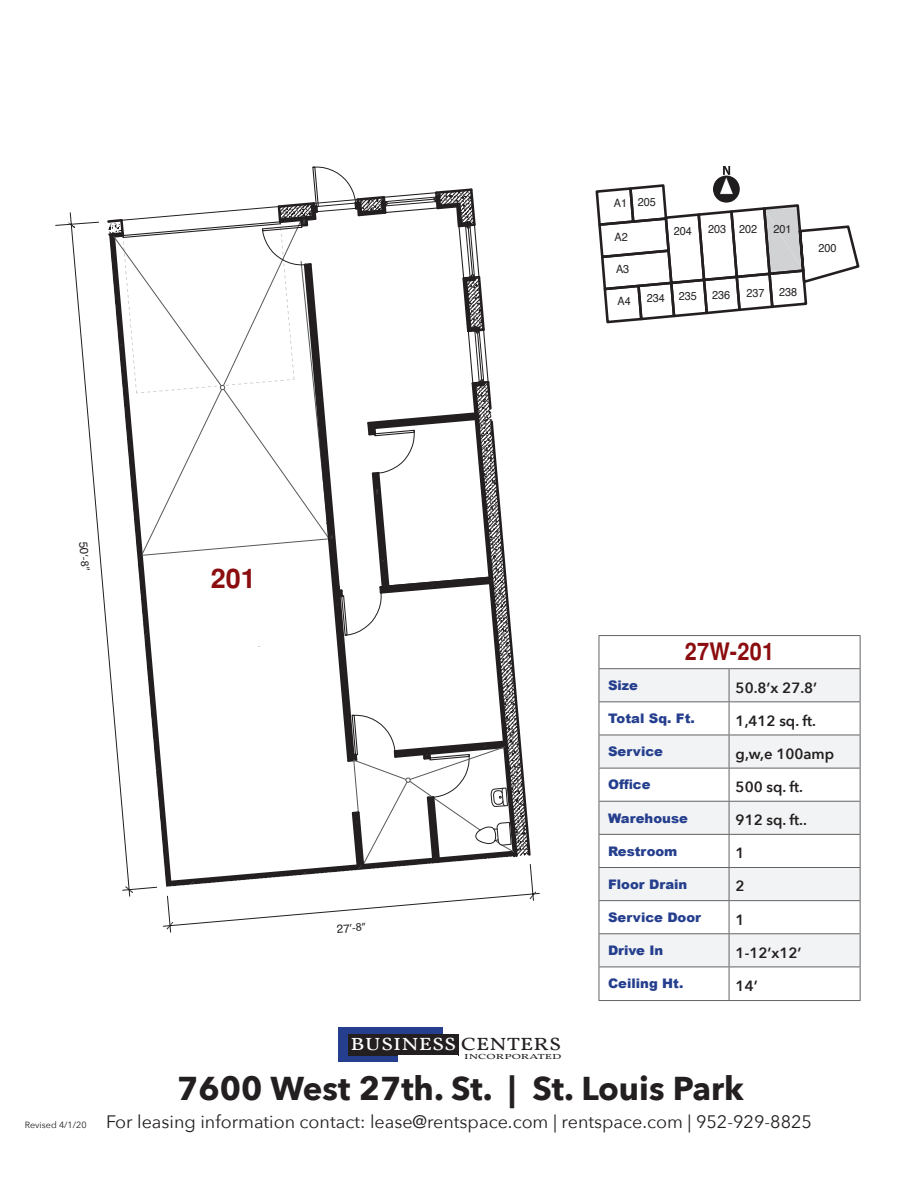
<style>
.page{position:relative;width:918px;height:1188px;background:#fff}
.page>*{position:absolute;margin:0;border:0;box-sizing:border-box;transform-origin:0 0}
.t1{font:700 33px "Avenir Next";color:#231f20}
.t2{font:700 27px "Helvetica";color:#8b0d10}
.t3{font:700 24.15px "Helvetica";letter-spacing:.01em;color:#8b0d10;scale:.9 1}
.t4{font:18px "Avenir Next";color:#231f20}
.t5{font:18px "Vollkorn";color:#fff;scale:1.27 1}
.t6{font:600 14.85px "Avenir Next";color:#231f20}
.t7{font:900 13.2px "Arial";color:#253f8e}
.t8{font:11.7px "Myriad Pro";color:#231f20}
.t9{font:11.55px "Helvetica";color:#231f20;scale:.94 1}
.t10{font:9px "Avenir Next";color:#231f20}
.t11{font:7.5px "Vollkorn";color:#231f20;scale:1.68 1}
.s1{font-family:"Helvetica"}
.s2{color:#231f20}
</style>
<div class="page">
<div style="left:339px;top:1028px;width:104px;height:34px;background:#253f8e"></div>
<div style="left:348px;top:1034px;width:110px;height:22px;background:#231f20"></div>
<div style="left:399px;top:1055px;width:59px;height:8px;background:#fff"></div>
<svg style="left:600px;top:669px;width:260px;height:297px;fill:#f2f3f4"></svg>
<hr style="left:860px;top:636px;width:1px;height:32px;background:#636366">
<hr style="left:599px;top:669px;width:1px;height:32px;background:#636366">
<hr style="left:729px;top:669px;width:1px;height:32px;background:#636366">
<hr style="left:860px;top:669px;width:1px;height:32px;background:#636366">
<hr style="left:599px;top:701px;width:130px;height:1px;background:#636366">
<hr style="left:599px;top:702px;width:1px;height:33px;background:#636366">
<hr style="left:729px;top:701px;width:132px;height:1px;background:#636366">
<hr style="left:729px;top:702px;width:1px;height:33px;background:#636366">
<hr style="left:860px;top:702px;width:1px;height:33px;background:#636366">
<hr style="left:599px;top:735px;width:130px;height:1px;background:#636366">
<hr style="left:599px;top:735px;width:1px;height:33px;background:#636366">
<hr style="left:729px;top:735px;width:132px;height:1px;background:#636366">
<hr style="left:729px;top:735px;width:1px;height:33px;background:#636366">
<hr style="left:860px;top:735px;width:1px;height:33px;background:#636366">
<hr style="left:599px;top:768px;width:130px;height:1px;background:#636366">
<hr style="left:599px;top:769px;width:1px;height:32px;background:#636366">
<hr style="left:729px;top:768px;width:132px;height:1px;background:#636366">
<hr style="left:729px;top:769px;width:1px;height:32px;background:#636366">
<hr style="left:860px;top:769px;width:1px;height:32px;background:#636366">
<hr style="left:599px;top:801px;width:130px;height:1px;background:#636366">
<hr style="left:599px;top:802px;width:1px;height:32px;background:#636366">
<hr style="left:729px;top:801px;width:132px;height:1px;background:#636366">
<hr style="left:729px;top:802px;width:1px;height:32px;background:#636366">
<hr style="left:860px;top:802px;width:1px;height:32px;background:#636366">
<hr style="left:599px;top:834px;width:130px;height:1px;background:#636366">
<hr style="left:599px;top:835px;width:1px;height:32px;background:#636366">
<hr style="left:729px;top:834px;width:132px;height:1px;background:#636366">
<hr style="left:729px;top:835px;width:1px;height:32px;background:#636366">
<hr style="left:860px;top:835px;width:1px;height:32px;background:#636366">
<hr style="left:599px;top:867px;width:130px;height:1px;background:#636366">
<hr style="left:599px;top:868px;width:1px;height:32px;background:#636366">
<hr style="left:729px;top:867px;width:132px;height:1px;background:#636366">
<hr style="left:729px;top:868px;width:1px;height:32px;background:#636366">
<hr style="left:860px;top:868px;width:1px;height:32px;background:#636366">
<hr style="left:599px;top:900px;width:130px;height:1px;background:#636366">
<hr style="left:599px;top:901px;width:1px;height:32px;background:#636366">
<hr style="left:729px;top:900px;width:132px;height:1px;background:#636366">
<hr style="left:729px;top:901px;width:1px;height:32px;background:#636366">
<hr style="left:860px;top:901px;width:1px;height:32px;background:#636366">
<hr style="left:599px;top:933px;width:130px;height:1px;background:#636366">
<hr style="left:599px;top:934px;width:1px;height:32px;background:#636366">
<hr style="left:729px;top:933px;width:132px;height:1px;background:#636366">
<hr style="left:729px;top:934px;width:1px;height:32px;background:#636366">
<hr style="left:860px;top:934px;width:1px;height:32px;background:#636366">
<hr style="left:599px;top:966px;width:130px;height:1px;background:#636366">
<hr style="left:599px;top:967px;width:1px;height:33px;background:#636366">
<hr style="left:729px;top:966px;width:132px;height:1px;background:#636366">
<hr style="left:729px;top:967px;width:1px;height:33px;background:#636366">
<hr style="left:860px;top:967px;width:1px;height:33px;background:#636366">
<hr style="left:599px;top:1000px;width:130px;height:1px;background:#636366">
<hr style="left:729px;top:1000px;width:132px;height:1px;background:#636366">
<hr style="left:599px;top:635px;width:130px;height:1px;background:#636366">
<hr style="left:599px;top:636px;width:1px;height:32px;background:#636366">
<hr style="left:729px;top:635px;width:132px;height:1px;background:#636366">
<hr style="left:599px;top:668px;width:130px;height:1px;background:#636366">
<hr style="left:729px;top:668px;width:132px;height:1px;background:#636366">
<svg style="left:55px;top:212px;width:51px;height:417px"></svg>
<svg style="left:106px;top:166px;width:434px;height:767px"></svg>
<svg style="left:67px;top:222px;width:8px;height:6px"></svg>
<div style="left:199px;top:567px;width:90px;height:79px;background:#fff"></div>
<svg style="left:595px;top:184px;width:265px;height:140px"></svg>
<img style="left:714px;top:166px;width:27px;height:36px">
<p class="t9" style="left:614px;top:193px;width:46px">A1 205</p>
<p class="t9" style="left:615px;top:228px;width:16px">A2</p>
<p class="t9" style="left:616px;top:261px;width:16px">A3</p>
<p class="t9" style="left:618px;top:292px;width:16px">A4</p>
<p class="t9" style="left:674px;top:222px;width:21px">204</p>
<p class="t9" style="left:708px;top:220px;width:54px">203 202</p>
<p class="t9" style="left:712px;top:286px;width:21px">236</p>
<p class="t9" style="left:746px;top:284px;width:21px">237</p>
<p class="t9" style="left:647px;top:288px;width:55px">234 235</p>
<p class="t9" style="left:773px;top:220px;width:21px">201</p>
<p class="t9" style="left:779px;top:283px;width:21px">238</p>
<p class="t9" style="left:819px;top:239px;width:21px">200</p>
<p class="t8" style="left:90px;top:541px;width:31px;rotate:85deg"><span class="s1">50</span>’-8”</p>
<p class="t2" style="left:211px;top:563px;width:47px">201</p>
<p class="t10" style="left:25px;top:1117px;width:63px">Revised 4/1/20</p>
<p class="t8" style="left:336px;top:922px;width:31px;rotate:-5deg"><span class="s1">27</span>’-8”</p>
<h3 class="t5" style="left:350px;top:1033px;width:168px">BUSINESS <span class="s2">CENTERS</span></h3>
<p class="t11" style="left:464px;top:1052px;width:59px">INCORPORATED</p>
<p class="t3" style="left:685px;top:637px;width:101px">27W-201</p>
<p class="t7" style="left:608px;top:676px;width:31px">Size</p>
<p class="t6" style="left:736px;top:675px;width:83px">50.8’x 27.8’</p>
<p class="t7" style="left:608px;top:709px;width:88px">Total Sq. Ft.</p>
<p class="t6" style="left:736px;top:708px;width:82px">1,412 sq. ft.</p>
<p class="t7" style="left:608px;top:742px;width:56px">Service</p>
<p class="t6" style="left:736px;top:741px;width:100px">g,w,e 100amp</p>
<p class="t7" style="left:608px;top:775px;width:44px">Office</p>
<p class="t6" style="left:736px;top:774px;width:69px">500 sq. ft.</p>
<p class="t7" style="left:608px;top:808px;width:81px">Warehouse</p>
<p class="t6" style="left:736px;top:807px;width:73px">912 sq. ft..</p>
<p class="t7" style="left:608px;top:841px;width:71px">Restroom</p>
<p class="t6" style="left:736px;top:840px;width:11px">1</p>
<p class="t7" style="left:608px;top:874px;width:81px">Floor Drain</p>
<p class="t6" style="left:736px;top:874px;width:11px">2</p>
<p class="t7" style="left:608px;top:908px;width:95px">Service Door</p>
<p class="t6" style="left:736px;top:907px;width:11px">1</p>
<p class="t7" style="left:608px;top:941px;width:57px">Drive In</p>
<p class="t6" style="left:736px;top:940px;width:67px">1-12’x12’</p>
<p class="t7" style="left:608px;top:974px;width:77px">Ceiling Ht.</p>
<p class="t6" style="left:736px;top:973px;width:24px">14’</p>
<h1 class="t1" style="left:177px;top:1059px;width:568px">7600 West 27th. St. | St. Louis Park</h1>
<h3 class="t4" style="left:106px;top:1106px;width:707px">For leasing information contact: lease@rentspace.com | rentspace.com | 952-929-8825</h3>
</div>
